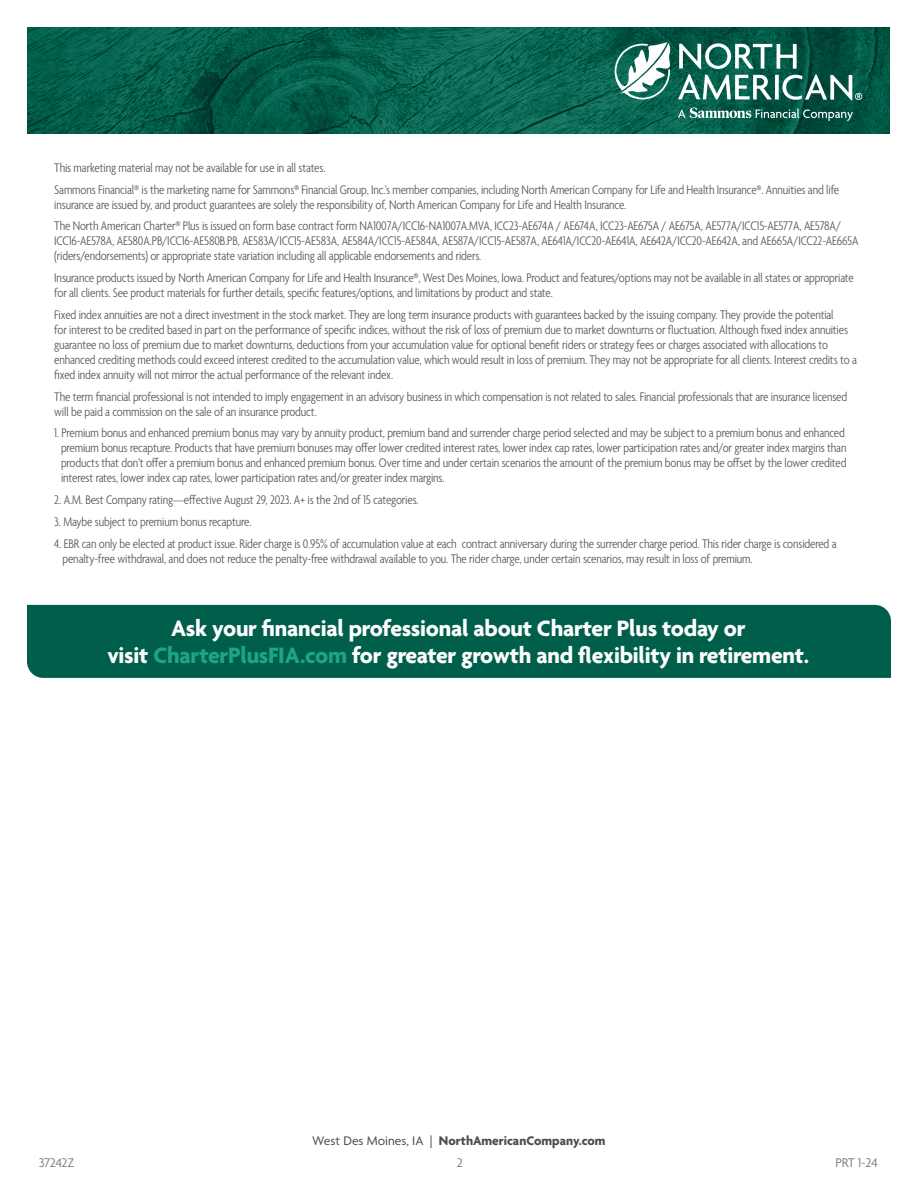
<style>
.page{position:relative;width:918px;height:1188px;background:#fff}
.page>*{position:absolute;margin:0;border:0;box-sizing:border-box;transform-origin:0 0}
.t1{font:700 24px/27px "Agenda";letter-spacing:-.01em;color:#fff;text-align:center}
.t2{font:300 condensed 13.5px/15px "Agenda";letter-spacing:-.01em;color:#57585a}
.t3{font:700 13.5px "Agenda";color:#4b4c4d}
.Form_Number_Date{font:300 13.5px "Agenda";letter-spacing:-.02em;color:#6c6d70}
.s1{color:#1ea684}
.s2{font-weight:400}
</style>
<div class="page">
<svg style="left:27px;top:27px;width:863px;height:106px;background:#055e4a"></svg>
<svg style="left:615px;top:42px;width:56px;height:57px"></svg>
<svg style="left:678px;top:107px;width:175px;height:14px;background:#3b7a6c"></svg>
<svg style="left:678px;top:43px;width:184px;height:57px"></svg>
<div style="left:27px;top:605px;width:864px;height:73px;background:#005f4a"></div>
<p class="t2" style="left:54px;top:161px;width:273px">This marketing material may not be available for use in all states.</p>
<p class="t2" style="left:54px;top:183px;width:787px">Sammons Financial® is the marketing name for Sammons® Financial Group, Inc.’s member companies, including North American Company for Life and Health Insurance®. Annuities and life insurance are issued by, and product guarantees are solely the responsibility of, North American Company for Life and Health Insurance.</p>
<p class="t2" style="left:54px;top:219px;width:806px">The North American Charter® Plus is issued on form base contract form NA1007A/ICC16-NA1007A.MVA, ICC23-AE674A / AE674A, ICC23-AE675A / AE675A, AE577A/ICC15-AE577A, AE578A/<br>ICC16-AE578A, AE580A.PB/ICC16-AE580B.PB, AE583A/ICC15-AE583A, AE584A/ICC15-AE584A, AE587A/ICC15-AE587A, AE641A/ICC20-AE641A, AE642A/ICC20-AE642A, and AE665A/ICC22-AE665A (riders/endorsements) or appropriate state variation including all applicable endorsements and riders.</p>
<p class="t2" style="left:54px;top:271px;width:801px">Insurance products issued by North American Company for Life and Health Insurance®, West Des Moines, Iowa. Product and features/options may not be available in all states or appropriate for all clients. See product materials for further details, specific features/options, and limitations by product and state.</p>
<p class="t2" style="left:54px;top:308px;width:804px">Fixed index annuities are not a direct investment in the stock market. They are long term insurance products with guarantees backed by the issuing company. They provide the potential<br>for interest to be credited based in part on the performance of specific indices, without the risk of loss of premium due to market downturns or fluctuation. Although fixed index annuities guarantee no loss of premium due to market downturns, deductions from your accumulation value for optional benefit riders or strategy fees or charges associated with allocations to enhanced crediting methods could exceed interest credited to the accumulation value, which would result in loss of premium. They may not be appropriate for all clients. Interest credits to a fixed index annuity will not mirror the actual performance of the relevant index.</p>
<p class="t2" style="left:54px;top:390px;width:794px">The term financial professional is not intended to imply engagement in an advisory business in which compensation is not related to sales. Financial professionals that are insurance licensed will be paid a commission on the sale of an insurance product.</p>
<p class="t2" style="left:61px;top:426px;width:787px;text-indent:-7px">1. Premium bonus and enhanced premium bonus may vary by annuity product, premium band and surrender charge period selected and may be subject to a premium bonus and enhanced premium bonus recapture. Products that have premium bonuses may offer lower credited interest rates, lower index cap rates, lower participation rates and/or greater index margins than products that don’t offer a premium bonus and enhanced premium bonus. Over time and under certain scenarios the amount of the premium bonus may be offset by the lower credited interest rates, lower index cap rates, lower participation rates and/or greater index margins.</p>
<p class="t2" style="left:54px;top:493px;width:366px">2. A.M. Best Company rating—effective August 29, 2023. A+ is the 2nd of 15 categories.</p>
<p class="t2" style="left:54px;top:515px;width:199px">3. Maybe subject to premium bonus recapture.</p>
<p class="t2" style="left:63px;top:537px;width:776px;text-indent:-8px">4. EBR can only be elected at product issue. Rider charge is 0.95% of accumulation value at each contract anniversary during the surrender charge period. This rider charge is considered a penalty-free withdrawal, and does not reduce the penalty-free withdrawal available to you. The rider charge, under certain scenarios, may result in loss of premium.</p>
<p class="t1" style="left:107px;top:617px;width:703px">Ask your financial professional about Charter Plus today or<br>visit <span class="s1">CharterPlusFIA.com</span> for greater growth and flexibility in retirement.</p>
<p class="t3" style="left:312px;top:1133px;width:295px"><span class="s2">West Des Moines, IA |</span> NorthAmericanCompany.com</p>
<p class="Form_Number_Date" style="left:39px;top:1155px;width:37px">37242Z</p>
<p class="Form_Number_Date" style="left:457px;top:1155px;width:8px">2</p>
<p class="Form_Number_Date" style="left:835px;top:1155px;width:44px">PRT 1-24</p>
</div>
